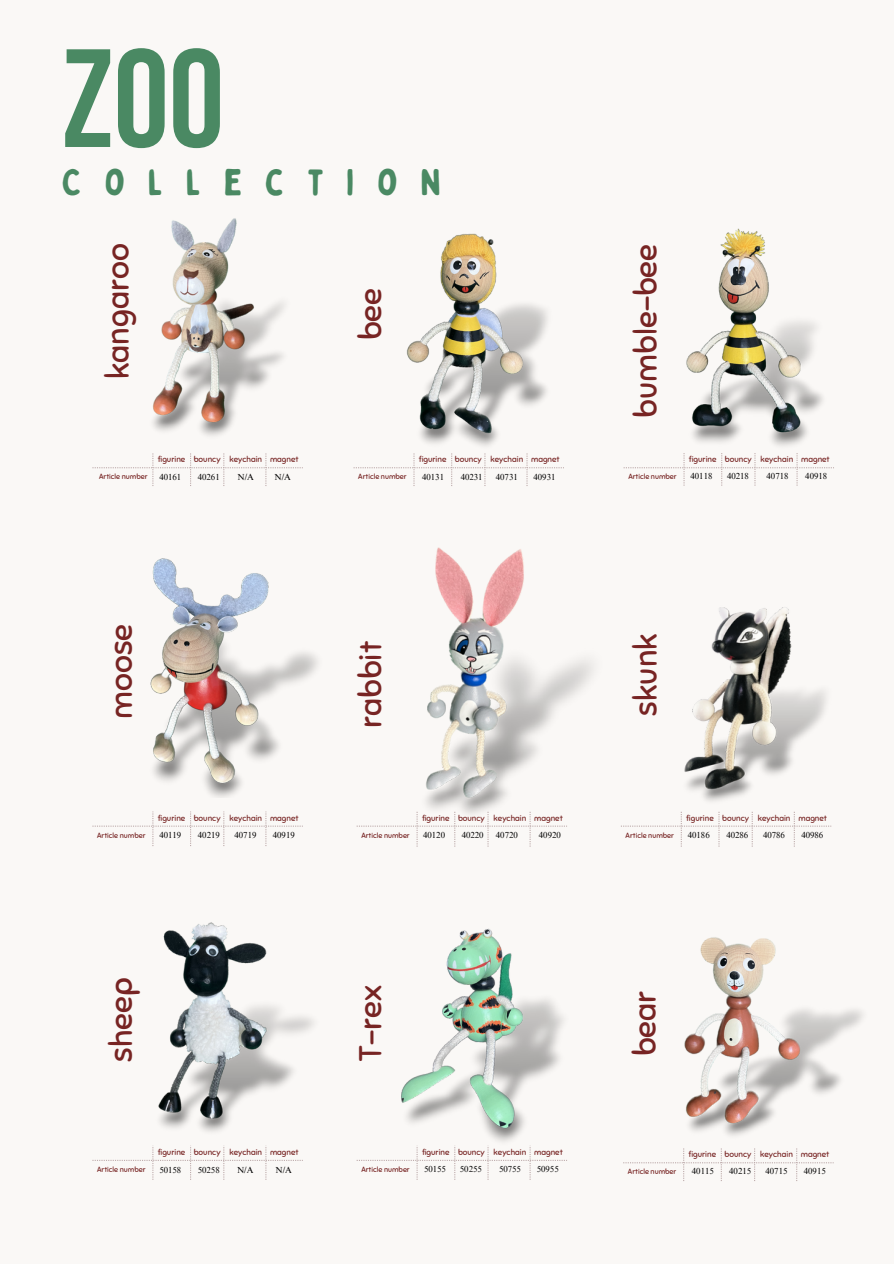
<style>
.page{position:relative;width:894px;height:1264px;background:#fff}
.page>*{position:absolute;margin:0;border:0;box-sizing:border-box;transform-origin:0 0}
.t1{font:700 139.5px "Bebas Neue";color:#4a8963}
.t2{font:36.9px "Bobby Jones Soft";letter-spacing:.61em;color:#4a8963}
.t3{font:31.65px "Sniglet";color:#772423}
.t4{font:8.7px "Times NRMT Pro";color:#000}
.t5{font:8.25px "Sniglet";color:#772423}
.t6{font:7.35px "Sniglet";color:#772423}
</style>
<div class="page">
<div style="left:0;top:0;width:893px;height:1263px;background:#faf8f6"></div>
<img style="left:406px;top:233px;width:142px;height:213px">
<img style="left:686px;top:228px;width:137px;height:218px">
<img style="left:150px;top:558px;width:168px;height:239px">
<img style="left:158px;top:922px;width:156px;height:210px">
<img style="left:401px;top:928px;width:163px;height:214px">
<img style="left:684px;top:607px;width:142px;height:194px">
<img style="left:153px;top:218px;width:131px;height:218px">
<svg style="left:92px;top:453px;width:211px;height:33px"></svg>
<svg style="left:353px;top:453px;width:211px;height:33px"></svg>
<svg style="left:623px;top:453px;width:209px;height:32px"></svg>
<svg style="left:92px;top:811px;width:211px;height:35px"></svg>
<svg style="left:356px;top:821px;width:211px;height:25px"></svg>
<svg style="left:621px;top:811px;width:210px;height:35px"></svg>
<svg style="left:92px;top:1145px;width:211px;height:34px"></svg>
<svg style="left:356px;top:1145px;width:211px;height:34px"></svg>
<img style="left:416px;top:547px;width:177px;height:274px">
<svg style="left:623px;top:1158px;width:210px;height:21px"></svg>
<img style="left:683px;top:937px;width:180px;height:221px">
<p class="t1" style="left:62px;top:42px;width:164px">Zoo</p>
<h1 class="t2" style="left:62px;top:159px;width:380px">COLLECTION</h1>
<p class="t3" style="left:99px;top:379px;width:137px;rotate:-90deg">kangaroo</p>
<h5 class="t5" style="left:158px;top:454px;width:29px">figurine</h5>
<h5 class="t5" style="left:194px;top:454px;width:28px">bouncy</h5>
<h5 class="t5" style="left:229px;top:454px;width:34px">keychain</h5>
<h5 class="t5" style="left:270px;top:454px;width:30px">magnet</h5>
<p class="t3" style="left:351px;top:340px;width:54px;rotate:-90deg">bee</p>
<h5 class="t5" style="left:419px;top:454px;width:29px">figurine</h5>
<h5 class="t5" style="left:455px;top:454px;width:28px">bouncy</h5>
<h4 class="t5" style="left:490px;top:454px;width:34px">keychain</h4>
<p class="t5" style="left:531px;top:454px;width:30px">magnet</p>
<h3 class="t3" style="left:626px;top:418px;width:176px;rotate:-90deg">bumble-bee</h3>
<h5 class="t5" style="left:689px;top:454px;width:29px">figurine</h5>
<h5 class="t5" style="left:724px;top:454px;width:28px">bouncy</h5>
<h5 class="t5" style="left:760px;top:454px;width:34px">keychain</h5>
<h5 class="t5" style="left:800px;top:454px;width:30px">magnet</h5>
<p class="t6" style="left:99px;top:472px;width:50px">Article number</p>
<p class="t4" style="left:159px;top:474px;width:23px">40161</p>
<h4 class="t4" style="left:198px;top:474px;width:23px">40261</h4>
<p class="t4" style="left:237px;top:474px;width:18px">N/A</p>
<h3 class="t4" style="left:274px;top:474px;width:18px">N/A</h3>
<p class="t6" style="left:358px;top:472px;width:50px">Article number</p>
<p class="t4" style="left:422px;top:473px;width:23px">40131</p>
<p class="t4" style="left:460px;top:473px;width:23px">40231</p>
<p class="t4" style="left:495px;top:473px;width:23px">40731</p>
<p class="t4" style="left:533px;top:473px;width:23px">40931</p>
<h5 class="t4" style="left:766px;top:473px;width:23px">40718</h5>
<h5 class="t4" style="left:805px;top:473px;width:23px">40918</h5>
<p class="t6" style="left:628px;top:472px;width:50px">Article number</p>
<p class="t4" style="left:690px;top:473px;width:23px">40118</p>
<h5 class="t4" style="left:726px;top:473px;width:23px">40218</h5>
<h2 class="t3" style="left:102px;top:719px;width:97px;rotate:-90deg">moose</h2>
<p class="t3" style="left:351px;top:728px;width:89px;rotate:-90deg">rabbit</p>
<p class="t3" style="left:626px;top:715px;width:84px;rotate:-90deg">skunk</p>
<h5 class="t5" style="left:158px;top:813px;width:29px">figurine</h5>
<h5 class="t5" style="left:194px;top:813px;width:28px">bouncy</h5>
<h5 class="t5" style="left:229px;top:813px;width:34px">keychain</h5>
<p class="t5" style="left:270px;top:813px;width:30px">magnet</p>
<p class="t5" style="left:422px;top:813px;width:29px">figurine</p>
<p class="t5" style="left:458px;top:813px;width:28px">bouncy</p>
<h5 class="t5" style="left:493px;top:813px;width:34px">keychain</h5>
<h5 class="t5" style="left:534px;top:813px;width:30px">magnet</h5>
<h5 class="t5" style="left:686px;top:813px;width:29px">figurine</h5>
<h5 class="t5" style="left:722px;top:813px;width:28px">bouncy</h5>
<h5 class="t5" style="left:757px;top:813px;width:34px">keychain</h5>
<h5 class="t5" style="left:798px;top:813px;width:30px">magnet</h5>
<h3 class="t6" style="left:97px;top:830px;width:50px">Article number</h3>
<p class="t4" style="left:159px;top:831px;width:23px">40119</p>
<p class="t4" style="left:198px;top:831px;width:23px">40219</p>
<h5 class="t4" style="left:234px;top:831px;width:23px">40719</h5>
<h5 class="t4" style="left:273px;top:831px;width:23px">40919</h5>
<p class="t4" style="left:496px;top:831px;width:23px">40720</p>
<h5 class="t4" style="left:538px;top:831px;width:23px">40920</h5>
<h5 class="t4" style="left:762px;top:831px;width:23px">40786</h5>
<h5 class="t4" style="left:801px;top:831px;width:23px">40986</h5>
<h5 class="t6" style="left:361px;top:830px;width:50px">Article number</h5>
<h5 class="t4" style="left:423px;top:831px;width:23px">40120</h5>
<p class="t4" style="left:461px;top:831px;width:23px">40220</p>
<p class="t6" style="left:625px;top:830px;width:50px">Article number</p>
<p class="t4" style="left:687px;top:831px;width:23px">40186</p>
<h3 class="t4" style="left:726px;top:831px;width:23px">40286</h3>
<p class="t3" style="left:102px;top:1061px;width:86px;rotate:-90deg">sheep</p>
<h3 class="t3" style="left:351px;top:1062px;width:79px;rotate:-90deg">T-rex</h3>
<h5 class="t3" style="left:625px;top:1056px;width:67px;rotate:-90deg">bear</h5>
<p class="t5" style="left:158px;top:1147px;width:29px">figurine</p>
<p class="t5" style="left:194px;top:1147px;width:28px">bouncy</p>
<p class="t5" style="left:229px;top:1147px;width:34px">keychain</p>
<p class="t5" style="left:270px;top:1147px;width:30px">magnet</p>
<h5 class="t5" style="left:422px;top:1147px;width:29px">figurine</h5>
<p class="t5" style="left:458px;top:1147px;width:28px">bouncy</p>
<h5 class="t5" style="left:493px;top:1147px;width:34px">keychain</h5>
<h5 class="t5" style="left:534px;top:1147px;width:30px">magnet</h5>
<h3 class="t5" style="left:688px;top:1149px;width:29px">figurine</h3>
<p class="t5" style="left:724px;top:1149px;width:28px">bouncy</p>
<p class="t5" style="left:760px;top:1149px;width:34px">keychain</p>
<p class="t5" style="left:800px;top:1149px;width:30px">magnet</p>
<h5 class="t6" style="left:97px;top:1164px;width:50px">Article number</h5>
<h5 class="t4" style="left:159px;top:1166px;width:23px">50158</h5>
<h5 class="t4" style="left:198px;top:1166px;width:23px">50258</h5>
<p class="t4" style="left:237px;top:1166px;width:18px">N/A</p>
<p class="t4" style="left:275px;top:1166px;width:18px">N/A</p>
<h5 class="t6" style="left:361px;top:1164px;width:50px">Article number</h5>
<h5 class="t4" style="left:424px;top:1165px;width:23px">50155</h5>
<p class="t4" style="left:460px;top:1165px;width:23px">50255</p>
<h5 class="t4" style="left:499px;top:1165px;width:23px">50755</h5>
<p class="t4" style="left:536px;top:1165px;width:23px">50955</p>
<p class="t6" style="left:627px;top:1167px;width:50px">Article number</p>
<p class="t4" style="left:691px;top:1167px;width:23px">40115</p>
<h5 class="t4" style="left:729px;top:1167px;width:23px">40215</h5>
<h5 class="t4" style="left:765px;top:1167px;width:23px">40715</h5>
<h5 class="t4" style="left:803px;top:1167px;width:23px">40915</h5>
</div>
